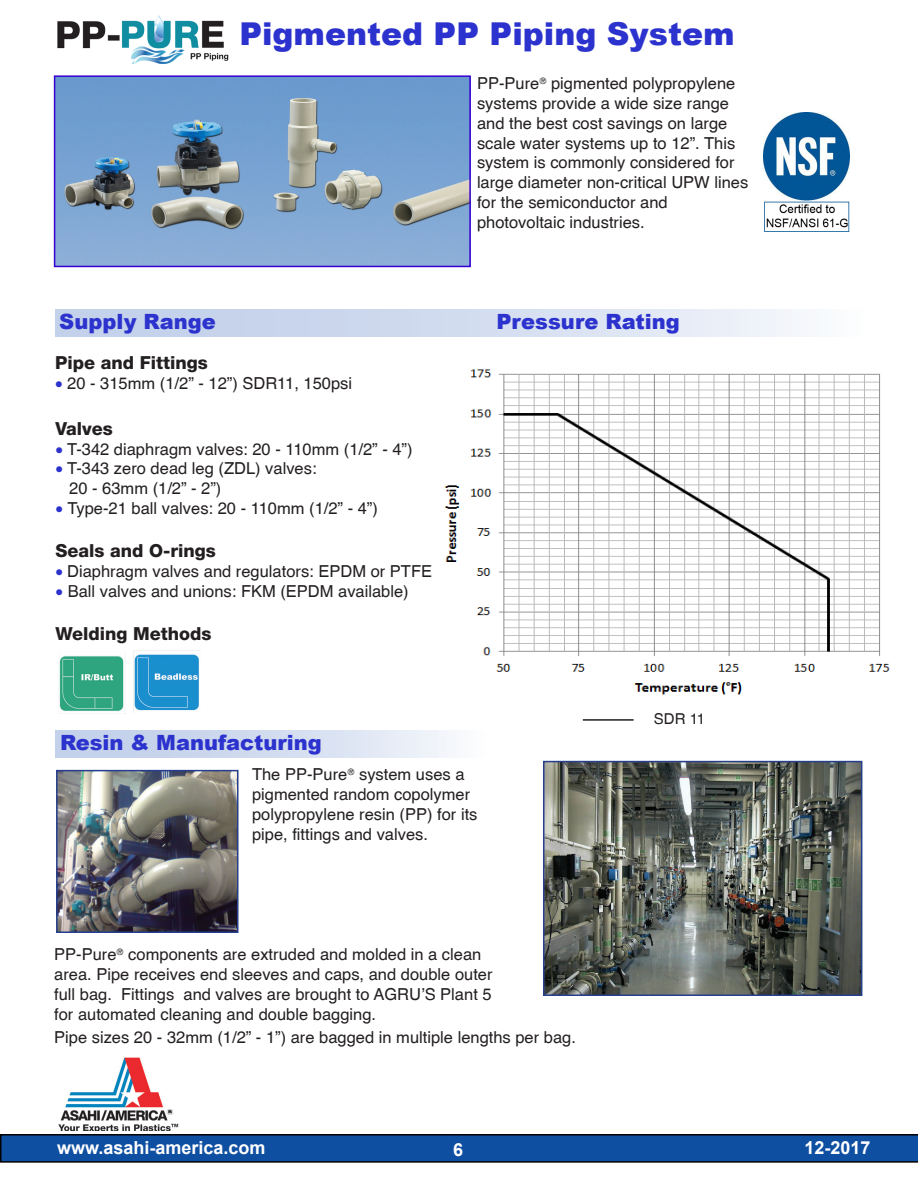
<style>
.page{position:relative;width:918px;height:1188px;background:#fff}
.page>*{position:absolute;margin:0;border:0;box-sizing:border-box;transform-origin:0 0}
.t1{font:900 31.5px "Arial";color:#2c32cd}
.t2{font:900 21px "Arial";color:#2c32cd}
.t3{font:800 18px "Helvetica Neue";color:#231f20}
.t4{font:700 18px "Arial";color:#fff}
.t5{font:16.5px/19.8px "Helvetica";color:#231f20}
.t6{font:15px "Helvetica";color:#231f20}
.s1{color:#2c32cd}
</style>
<div class="page">
<svg style="left:0;top:1134px;width:918px;height:29px;background:#104891"></svg>
<img style="left:58px;top:1057px;width:121px;height:74px">
<div style="left:56px;top:730px;width:428px;height:27px;background:linear-gradient(to right,#bacae7,#f3f6fb)"></div>
<img style="left:546px;top:764px;width:313px;height:229px">
<div style="left:543px;top:761px;width:319px;height:235px;border:2px solid #253f8e"></div>
<img style="left:59px;top:773px;width:176px;height:157px">
<div style="left:56px;top:770px;width:182px;height:163px;border:2px solid #253f8e"></div>
<img style="left:57px;top:78px;width:411px;height:186px">
<div style="left:54px;top:75px;width:417px;height:192px;border:2px solid #3600d3"></div>
<div style="left:56px;top:309px;width:808px;height:27px;background:linear-gradient(to right,#bacae7,#f3f6fb)"></div>
<img style="left:134px;top:654px;width:65px;height:57px">
<img style="left:59px;top:652px;width:67px;height:62px">
<img style="left:57px;top:15px;width:172px;height:48px">
<img style="left:444px;top:369px;width:446px;height:326px">
<img style="left:764px;top:112px;width:85px;height:120px">
<hr style="left:583px;top:719px;width:51px;height:2px;background:#231f20">
<p class="t1" style="left:239px;top:11px;width:497px">Pigmented PP Piping System</p>
<p class="t5" style="left:477px;top:73px;width:260px">PP-Pure<sup>®</sup> pigmented polypropylene</p>
<p class="t5" style="left:477px;top:93px;width:254px">systems provide a wide size range</p>
<p class="t5" style="left:477px;top:113px;width:252px">and the best cost savings on large</p>
<p class="t5" style="left:477px;top:132px;width:260px">scale water systems up to 12”. This</p>
<p class="t5" style="left:477px;top:152px;width:259px">system is commonly considered for</p>
<p class="t5" style="left:477px;top:172px;width:273px">large diameter non-critical UPW lines</p>
<p class="t5" style="left:477px;top:192px;width:192px">for the semiconductor and</p>
<p class="t5" style="left:477px;top:212px;width:169px">photovoltaic industries.</p>
<p class="t2" style="left:59px;top:306px;width:158px">Supply Range</p>
<p class="t3" style="left:55px;top:352px;width:154px">Pipe and Fittings</p>
<p class="t5" style="left:55px;top:373px;width:299px"><span class="s1">•</span> 20 - 315mm (1/2” - 12”) SDR11, 150psi</p>
<p class="t3" style="left:56px;top:418px;width:59px">Valves</p>
<p class="t5" style="left:56px;top:438px;width:359px"><span class="s1">•</span> T-342 diaphragm valves: 20 - 110mm (1/2” - 4”)</p>
<p class="t5" style="left:56px;top:458px;width:263px"><span class="s1">•</span> T-343 zero dead leg (ZDL) valves:</p>
<p class="t5" style="left:69px;top:478px;width:154px">20 - 63mm (1/2” - 2”)</p>
<p class="t5" style="left:56px;top:498px;width:324px"><span class="s1">•</span> Type-21 ball valves: 20 - 110mm (1/2” - 4”)</p>
<p class="t3" style="left:56px;top:540px;width:162px">Seals and O-rings</p>
<p class="t5" style="left:56px;top:561px;width:378px"><span class="s1">•</span> Diaphragm valves and regulators: EPDM or PTFE</p>
<p class="t5" style="left:56px;top:581px;width:355px"><span class="s1">•</span> Ball valves and unions: FKM (EPDM available)</p>
<p class="t3" style="left:56px;top:623px;width:158px">Welding Methods</p>
<p class="t2" style="left:496px;top:306px;width:185px">Pressure Rating</p>
<p class="t2" style="left:60px;top:727px;width:263px">Resin &amp; Manufacturing</p>
<p class="t5" style="left:252px;top:764px;width:227px">The PP-Pure<sup>®</sup> system uses a pigmented random copolymer polypropylene resin (PP) for its pipe, fittings and valves.</p>
<p class="t6" style="left:654px;top:709px;width:53px">SDR 11</p>
<p class="t5" style="left:54px;top:944px;width:440px">PP-Pure<sup>®</sup> components are extruded and molded in a clean area. Pipe receives end sleeves and caps, and double outer full bag. Fittings and valves are brought to AGRU’S Plant 5 for automated cleaning and double bagging.</p>
<p class="t5" style="left:54px;top:1027px;width:523px">Pipe sizes 20 - 32mm (1/2” - 1”) are bagged in multiple lengths per bag.</p>
<p class="t4" style="left:57px;top:1135px;width:210px">www.asahi-america.com</p>
<p class="t4" style="left:805px;top:1136px;width:68px">12-2017</p>
<p class="t4" style="left:453px;top:1138px;width:12px">6</p>
</div>
